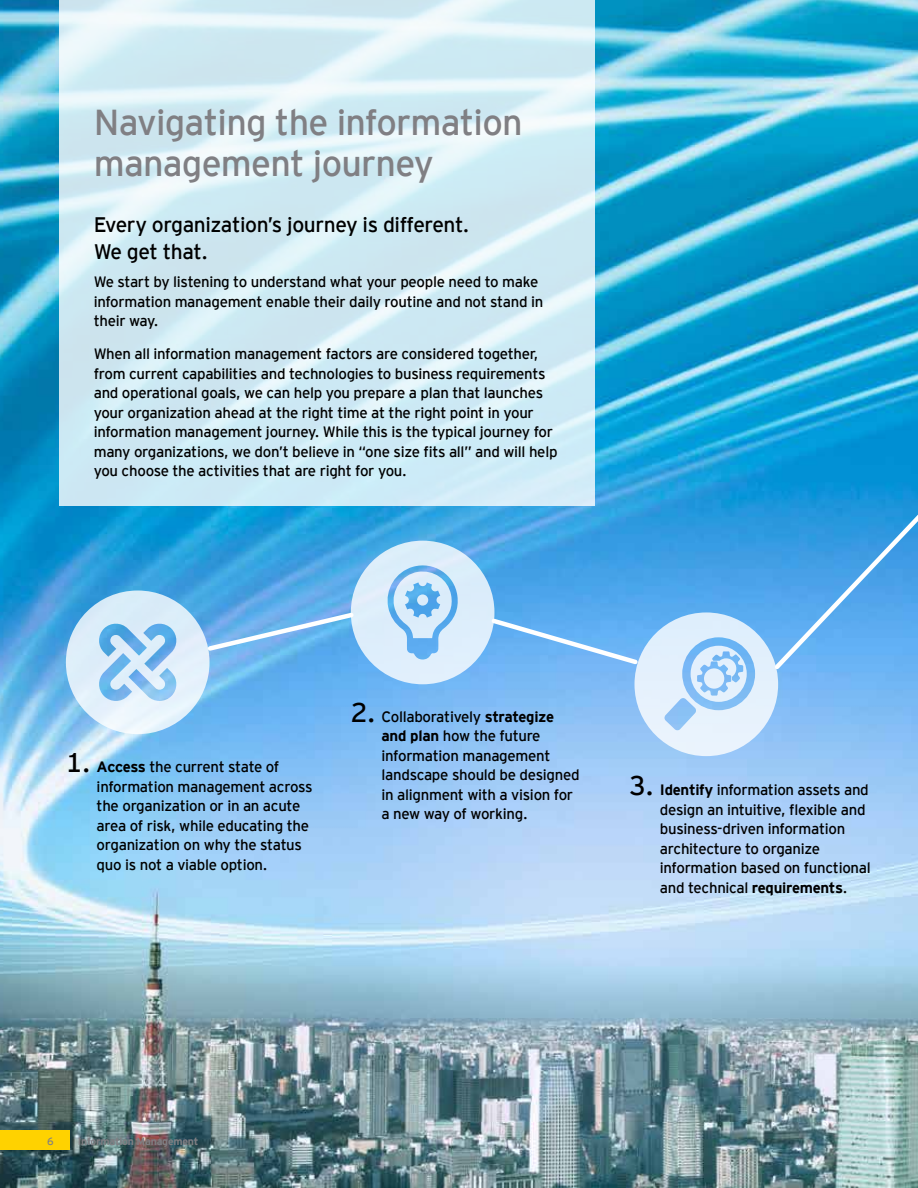
<style>
.page{position:relative;width:918px;height:1188px;background:#fff}
.page>*{position:absolute;margin:0;border:0;box-sizing:border-box;transform-origin:0 0}
.t1{font:36px/41.2px "EY Interstate";letter-spacing:-.02em;color:#807f83}
.t2{font:21px/27px "EY Interstate";letter-spacing:-.02em;color:#000}
.t3{font:15px/19.5px "EY Interstate";letter-spacing:-.02em;color:#000}
.t4{font:700 10.5px "EY Interstate";letter-spacing:-.02em;color:#807f83}
.t5{font:10.5px "EY Interstate";color:#807f83}
.s1{font-size:27px}
.s2{font-weight:700}
</style>
<div class="page">
<img style="left:0;top:0;width:918px;height:1188px">
<div style="left:0;top:1131px;width:70px;height:19px;background:#ffd200"></div>
<svg style="left:60px;top:0;width:535px;height:505px;background:#d4ecf4"></svg>
<svg style="left:66px;top:462px;width:852px;height:294px;background:#77bced"></svg>
<h1 class="t1" style="left:94px;top:100px;width:431px">Navigating the information management journey</h1>
<h2 class="t2" style="left:94px;top:209px;width:377px">Every organization’s journey is different.<br>We get that.</h2>
<p class="t3" style="left:94px;top:271px;width:451px">We start by listening to understand what your people need to make information management enable their daily routine and not stand in their way.</p>
<p class="t3" style="left:94px;top:343px;width:465px">When all information management factors are considered together, from current capabilities and technologies to business requirements and operational goals, we can help you prepare a plan that launches your organization ahead at the right time at the right point in your information management journey. While this is the typical journey for many organizations, we don’t believe in “one size fits all” and will help you choose the activities that are right for you.</p>
<p class="t3" style="left:97px;top:756px;width:217px;text-indent:-31px"><span class="s1">1.</span> <span class="s2">Access</span> the current state of information management across the organization or in an acute area of risk, while educating the organization on why the status quo is not a viable option.</p>
<p class="t3" style="left:382px;top:706px;width:200px;text-indent:-31px"><span class="s1">2.</span> Collaboratively <span class="s2">strategize and plan</span> how the future information management landscape should be designed in alignment with a vision for a new way of working.</p>
<p class="t3" style="left:660px;top:779px;width:212px;text-indent:-31px"><span class="s1">3.</span> <span class="s2">Identify</span> information assets and design an intuitive, flexible and business-driven information architecture to organize information based on functional and technical <span class="s2">requirements</span>.</p>
<p class="t5" style="left:47px;top:1133px;width:8px">6</p>
<p class="t4" style="left:78px;top:1133px;width:122px">Information Management</p>
</div>
